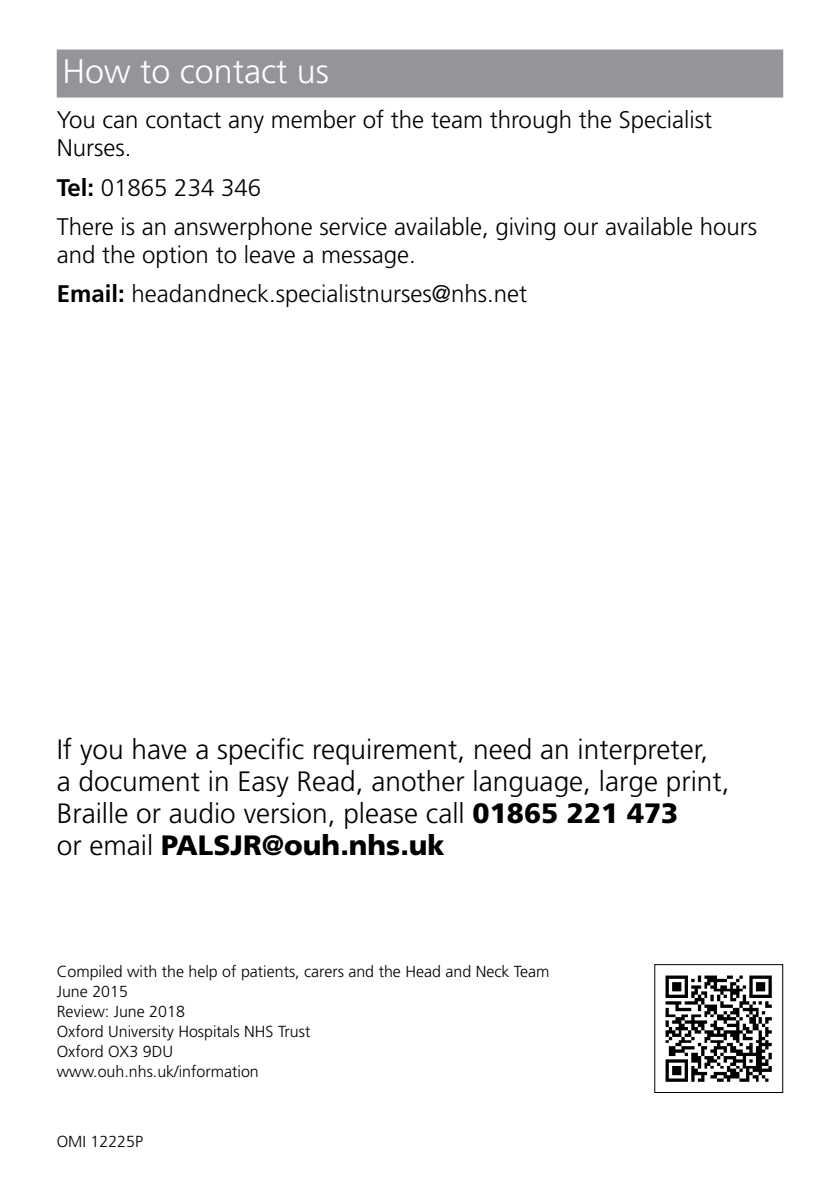
<style>
.page{position:relative;width:840px;height:1191px;background:#fff}
.page>*{position:absolute;margin:0;border:0;box-sizing:border-box;transform-origin:0 0}
.t1{font:300 34px "Frutiger";color:#fff}
.t2{font:300 28px/32px "Frutiger";color:#000}
.t3{font:300 24px/39.4px "Frutiger";color:#000}
.t4{font:300 16px/20px "Frutiger";color:#000}
.s1{font-weight:700}
.s2{font-weight:900}
</style>
<div class="page">
<img style="left:665px;top:975px;width:107px;height:107px">
<div style="left:654px;top:964px;width:128px;height:129px;border:1px solid #000"></div>
<div style="left:57px;top:50px;width:725px;height:48px;background:#939598"></div>
<h1 class="t1" style="left:62px;top:52px;width:268px">How to contact us</h1>
<p class="t3" style="left:57px;top:106px;width:656px;line-height:28px">You can contact any member of the team through the Specialist<br>Nurses.</p>
<p class="t3" style="left:57px;top:168px;width:701px"><span class="s1">Tel:</span> 01865 234 346<br>There is an answerphone service available, giving our available hours</p>
<p class="t3" style="left:57px;top:235px;width:471px">and the option to leave a message.<br><span class="s1">Email:</span> headandneck.specialistnurses@nhs.net</p>
<p class="t2" style="left:57px;top:733px;width:674px">If you have a specific requirement, need an interpreter,<br>a document in Easy Read, another language, large print, Braille or audio version, please call <span class="s2">01865 221 473<br></span>or email <span class="s2">PALSJR@ouh.nhs.uk</span></p>
<p class="t4" style="left:57px;top:961px;width:494px">Compiled with the help of patients, carers and the Head and Neck Team<br>June 2015<br>Review: June 2018<br>Oxford University Hospitals NHS Trust<br>Oxford OX3 9DU<br>www.ouh.nhs.uk/information</p>
<p class="t4" style="left:57px;top:1131px;width:88px">OMI 12225P</p>
</div>
